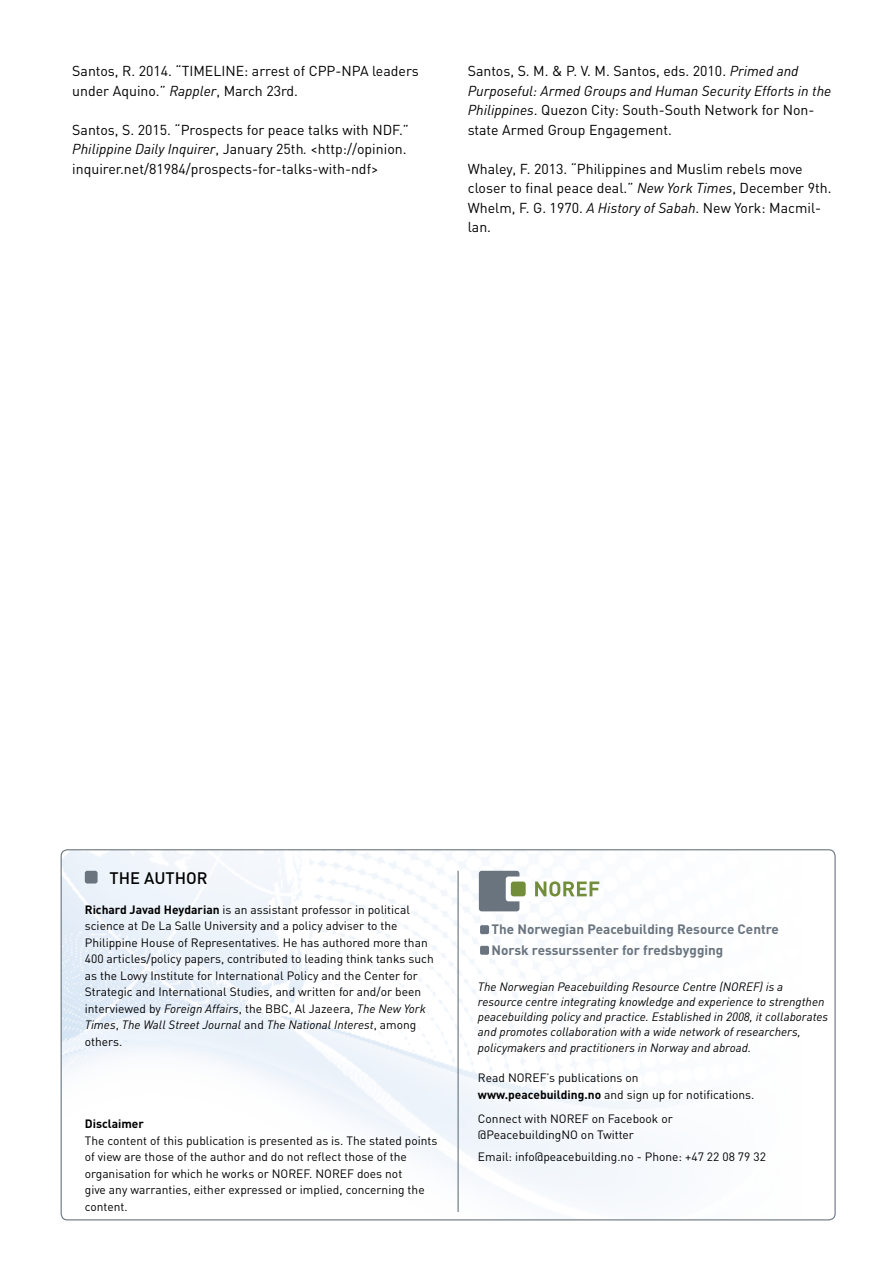
<style>
.page{position:relative;width:893px;height:1263px;background:#fff}
.page>*{position:absolute;margin:0;border:0;box-sizing:border-box;transform-origin:0 0}
.t1{font:500 16.5px "DIN";color:#000}
.t2{font:14.25px/19.5px "DIN";color:#000}
.t3{font:700 13.5px/21px "DIN";color:#69747e}
.t4{font:12px/16.5px "DIN";color:#000}
.t5{font:italic 12px/15px "DIN";color:#000}
.t6{font:700 12px "DIN";color:#000}
.s1{font-style:italic}
.s2{font-weight:700}
</style>
<div class="page">
<img style="left:61px;top:851px;width:773px;height:369px">
<hr style="left:458px;top:871px;width:1px;height:341px;background:#69747e">
<div style="left:85px;top:871px;width:13px;height:12px;background:#69747e;border-radius:2px"></div>
<svg style="left:535px;top:881px;width:64px;height:15px"></svg>
<div style="left:479px;top:871px;width:40px;height:40px;background:#69747e;border-radius:3px"></div>
<div style="left:506px;top:876px;width:25px;height:25px;background:#fff;border-radius:3px"></div>
<div style="left:511px;top:881px;width:15px;height:15px;background:#738e3a;border-radius:3px"></div>
<div style="left:480px;top:925px;width:9px;height:9px;background:#69747e;border-radius:2px"></div>
<div style="left:480px;top:946px;width:9px;height:9px;background:#69747e;border-radius:2px"></div>
<p class="t2" style="left:72px;top:61px;width:348px">Santos, R. 2014. “TIMELINE: arrest of CPP-NPA leaders under Aquino.” <span class="s1">Rappler</span>, March 23rd.</p>
<p class="t2" style="left:72px;top:119px;width:338px">Santos, S. 2015. “Prospects for peace talks with NDF.”<br><span class="s1">Philippine Daily Inquirer</span>, January 25th<span class="s1">.</span> &lt;http://opinion. inquirer.net/81984/prospects-for-talks-with-ndf&gt;</p>
<p class="t2" style="left:468px;top:61px;width:365px">Santos, S. M. &amp; P. V. M. Santos, eds. 2010. <span class="s1">Primed and Purposeful: Armed Groups and Human Security Efforts in the Philippines</span>. Quezon City: South-South Network for Non&shy;state Armed Group Engagement.</p>
<p class="t2" style="left:468px;top:158px;width:365px">Whaley, F. 2013. “Philippines and Muslim rebels move closer to final peace deal.” <span class="s1">New York Times</span>, December 9th.<br>Whelm, F. G. 1970. <span class="s1">A History of Sabah</span>. New York: Macmil&shy;lan.</p>
<h1 class="t1" style="left:109px;top:868px;width:100px">THE AUTHOR</h1>
<p class="t4" style="left:85px;top:901px;width:350px"><span class="s2">Richard Javad Heydarian</span> is an assistant professor in political science at De La Salle University and a policy adviser to the Philippine House of Representatives. He has authored more than 400 articles/policy papers, contributed to leading think tanks such as the Lowy Institute for International Policy and the Center for Strategic and International Studies, and written for and/or been interviewed by <span class="s1">Foreign Affairs</span>, the BBC, Al Jazeera, <span class="s1">The New York Times</span>, <span class="s1">The Wall Street Journal</span> and <span class="s1">The National Interest</span>, among others.</p>
<p class="t6" style="left:85px;top:1116px;width:61px">Disclaimer</p>
<p class="t4" style="left:85px;top:1132px;width:354px">The content of this publication is presented as is. The stated points of view are those of the author and do not reflect those of the organisation for which he works or NOREF. NOREF does not<br>give any warranties, either expressed or implied, concerning the content.</p>
<p class="t3" style="left:492px;top:918px;width:289px">The Norwegian Peacebuilding Resource Centre<br>Norsk ressurssenter for fredsbygging</p>
<p class="t5" style="left:478px;top:979px;width:352px">The Norwegian Peacebuilding Resource Centre (NOREF) is a resource centre integrating knowledge and experience to strengthen peacebuilding policy and practice. Established in 2008, it collaborates and promotes collaboration with a wide network of researchers,</p>
<p class="t5" style="left:478px;top:1040px;width:275px">policymakers and practitioners in Norway and abroad.</p>
<p class="t4" style="left:478px;top:1069px;width:278px">Read NOREF’s publications on <span class="s2">www.peacebuilding.no</span> and sign up for notifications.</p>
<p class="t4" style="left:478px;top:1110px;width:196px">Connect with NOREF on Facebook or @PeacebuildingNO on Twitter</p>
<p class="t4" style="left:478px;top:1148px;width:290px">Email: info@peacebuilding.no - Phone: +47 22 08 79 32</p>
</div>
